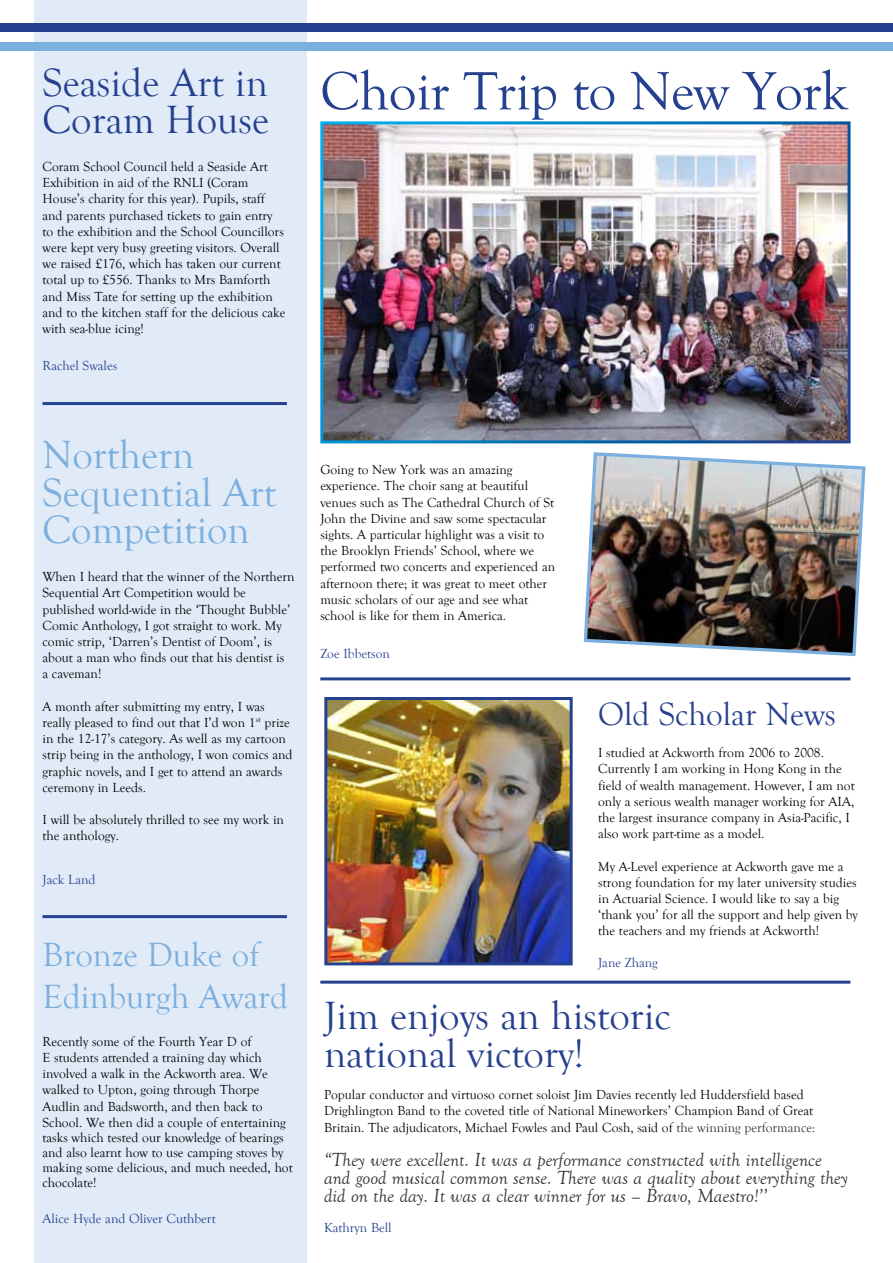
<style>
.page{position:relative;width:893px;height:1263px;background:#fff}
.page>*{position:absolute;margin:0;border:0;box-sizing:border-box;transform-origin:0 0}
.t1{font:55.5px "Goudy Old Style T";letter-spacing:-.01em;color:#25408f}
.t2{font:40.5px/37.5px "Goudy Old Style T";color:#25408f}
.t3{font:40.5px/37.5px "Goudy Old Style T";color:#7bafde}
.t4{font:34.5px/42px "Goudy Old Style T";color:#7bafde}
.t5{font:33px "Goudy Old Style T";color:#25408f}
.t6{font:italic 19.5px/18px "Goudy Old Style T";color:#333}
.t7{font:13.5px/16.2px "Goudy Old Style T";color:#000}
.t8{font:13.5px "Goudy Old Style T";color:#25408f}
.s1{color:#333}
</style>
<div class="page">
<div style="left:34px;top:0;width:273px;height:1263px;background:#e1eaf7"></div>
<div style="left:0;top:23px;width:893px;height:9px;background:#25408f"></div>
<div style="left:0;top:43px;width:893px;height:8px;background:#7bafde"></div>
<img style="left:328px;top:701px;width:241px;height:260px">
<div style="left:324px;top:697px;width:249px;height:268px;border:3px solid #25408f"></div>
<hr style="left:320px;top:677px;width:530px;height:3px;background:#25408f">
<hr style="left:320px;top:981px;width:530px;height:3px;background:#25408f">
<hr style="left:43px;top:915px;width:244px;height:3px;background:#25408f">
<hr style="left:43px;top:402px;width:244px;height:3px;background:#25408f">
<img style="left:583px;top:452px;width:283px;height:205px">
<img style="left:324px;top:125px;width:522px;height:314px">
<h2 class="t2" style="left:43px;top:65px;width:228px">Seaside Art in<br>Coram House</h2>
<p class="t7" style="left:43px;top:159px;width:244px">Coram School Council held a Seaside Art Exhibition in aid of the RNLI (Coram House’s charity for this year). Pupils, staff and parents purchased tickets to gain entry to the exhibition and the School Councillors were kept very busy greeting visitors. Overall we raised £176, which has taken our current total up to £556. Thanks to Mrs Bamforth and Miss Tate for setting up the exhibition and to the kitchen staff for the delicious cake with sea-blue icing!</p>
<p class="t8" style="left:43px;top:358px;width:76px">Rachel Swales</p>
<h1 class="t1" style="left:320px;top:61px;width:529px">Choir Trip to New York</h1>
<h2 class="t3" style="left:43px;top:437px;width:235px">Northern<br>Sequential Art<br>Competition</h2>
<p class="t7" style="left:43px;top:569px;width:253px">When I heard that the winner of the Northern Sequential Art Competition would be published world-wide in the ‘Thought Bubble’ Comic Anthology, I got straight to work. My comic strip, ‘Darren’s Dentist of Doom’, is about a man who finds out that his dentist is<br>a caveman!</p>
<p class="t7" style="left:43px;top:698px;width:252px">A month after submitting my entry, I was really pleased to find out that I’d won 1<sup>st</sup> prize in the 12-17’s category. As well as my cartoon strip being in the anthology, I won comics and graphic novels, and I get to attend an awards ceremony in Leeds.</p>
<p class="t7" style="left:43px;top:812px;width:243px">I will be absolutely thrilled to see my work in the anthology.</p>
<p class="t8" style="left:43px;top:872px;width:55px">Jack Land</p>
<h3 class="t4" style="left:43px;top:934px;width:247px">Bronze Duke of<br>Edinburgh Award</h3>
<p class="t7" style="left:43px;top:1034px;width:252px;line-height:15.6px">Recently some of the Fourth Year D of<br>E students attended a training day which involved a walk in the Ackworth area. We walked to Upton, going through Thorpe Audlin and Badsworth, and then back to School. We then did a couple of entertaining tasks which tested our knowledge of bearings and also learnt how to use camping stoves by making some delicious, and much needed, hot chocolate!</p>
<p class="t8" style="left:43px;top:1211px;width:175px">Alice Hyde and Oliver Cuthbert</p>
<p class="t7" style="left:320px;top:462px;width:236px">Going to New York was an amazing experience. The choir sang at beautiful venues such as The Cathedral Church of St John the Divine and saw some spectacular sights. A particular highlight was a visit to the Brooklyn Friends’ School, where we performed two concerts and experienced an afternoon there; it was great to meet other music scholars of our age and see what school is like for them in America.</p>
<p class="t8" style="left:320px;top:646px;width:71px">Zoe Ibbetson</p>
<h3 class="t5" style="left:598px;top:696px;width:239px">Old Scholar News</h3>
<p class="t7" style="left:598px;top:745px;width:258px">I studied at Ackworth from 2006 to 2008.<br>Currently I am working in Hong Kong in the field of wealth management. However, I am not only a serious wealth manager working for AIA, the largest insurance company in Asia-Pacific, I also work part-time as a model.</p>
<p class="t7" style="left:598px;top:858px;width:261px">My A-Level experience at Ackworth gave me a strong foundation for my later university studies in Actuarial Science. I would like to say a big ‘thank you’ for all the support and help given by the teachers and my friends at Ackworth!</p>
<p class="t8" style="left:598px;top:955px;width:61px">Jane Zhang</p>
<h2 class="t2" style="left:324px;top:998px;width:348px">Jim enjoys an historic national victory!</h2>
<p class="t7" style="left:324px;top:1087px;width:493px">Popular conductor and virtuoso cornet soloist Jim Davies recently led Huddersfield based<br>Drighlington Band to the coveted title of National Mineworkers’ Champion Band of Great<br>Britain. The adjudicators, Michael Fowles and Paul Cosh, said of <span class="s1">the winning performance:</span></p>
<h3 class="t6" style="left:324px;top:1151px;width:525px">“They were excellent. It was a performance constructed with intelligence and good musical common sense. There was a quality about everything they did on the day. It was a clear winner for us – Bravo, Maestro!’’</h3>
<p class="t8" style="left:324px;top:1220px;width:69px">Kathryn Bell</p>
</div>
